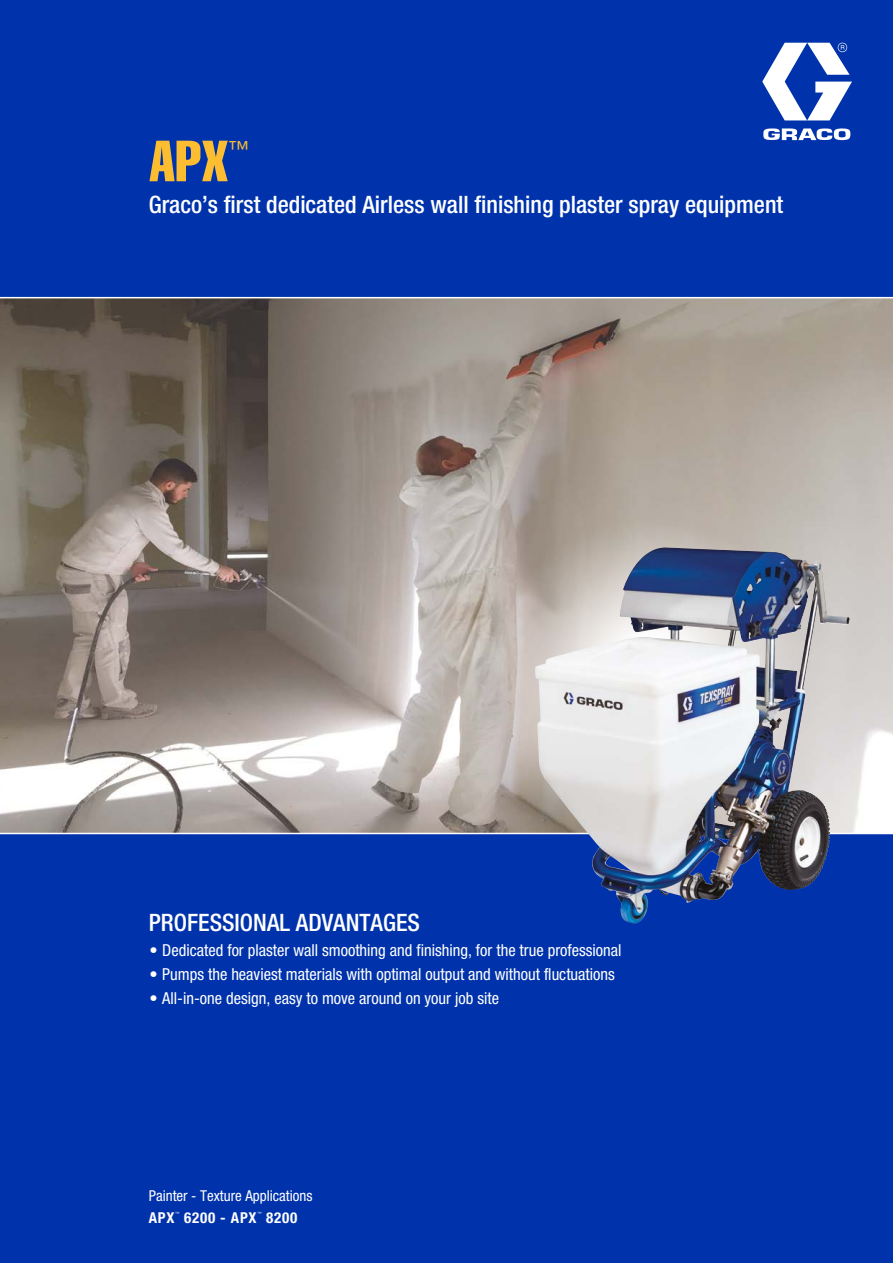
<style>
.page{position:relative;width:893px;height:1263px;background:#fff}
.page>*{position:absolute;margin:0;border:0;box-sizing:border-box;transform-origin:0 0}
.t1{font:57px "Helvetica LT Std Comp";color:#fcbd30}
.t2{font:500 condensed 24px "Helvetica Neue LT Std";color:#fff}
.t3{font:condensed 21px "Helvetica Neue LT Std";color:#fcbd30}
.t4{font:condensed 16.5px "Helvetica Neue LT Std";color:#fff}
.t5{font:condensed 15px "Helvetica Neue LT Std";color:#fff}
.t6{font:700 condensed 15px "Helvetica Neue LT Std";letter-spacing:.05em;color:#fff}
.t7{font:condensed 4.35px "Helvetica Neue LT Std";color:#fff}
</style>
<div class="page">
<img style="left:0;top:298px;width:893px;height:535px">
<div style="left:0;top:835px;width:893px;height:428px;background:#0033ab"></div>
<div style="left:0;top:0;width:893px;height:298px;background:#0033ab"></div>
<svg style="left:762px;top:43px;width:90px;height:97px"></svg>
<hr style="left:0;top:297px;width:893px;height:1px;background:#fff">
<svg style="left:376px;top:519px;width:517px;height:314px;background:#b3b0b1"></svg>
<img style="left:535px;top:547px;width:199px;height:377px">
<h1 class="t1" style="left:149px;top:125px;width:81px">APX</h1>
<p class="t3" style="left:228px;top:136px;width:22px">™</p>
<h2 class="t2" style="left:149px;top:190px;width:636px">Graco’s first dedicated Airless wall finishing plaster spray equipment</h2>
<h2 class="t2" style="left:149px;top:908px;width:273px">PROFESSIONAL ADVANTAGES</h2>
<p class="t4" style="left:150px;top:940px;width:474px">• Dedicated for plaster wall smoothing and finishing, for the true professional</p>
<p class="t4" style="left:150px;top:964px;width:467px">• Pumps the heaviest materials with optimal output and without fluctuations</p>
<p class="t4" style="left:150px;top:988px;width:351px">• All-in-one design, easy to move around on your job site</p>
<p class="t5" style="left:149px;top:1187px;width:165px">Painter - Texture Applications</p>
<p class="t6" style="left:149px;top:1208px;width:27px">APX</p>
<p class="t7" style="left:175px;top:1211px;width:6px">™</p>
<p class="t6" style="left:184px;top:1208px;width:74px">6200 - APX</p>
<p class="t7" style="left:257px;top:1211px;width:6px">™</p>
<p class="t6" style="left:266px;top:1208px;width:33px">8200</p>
</div>
